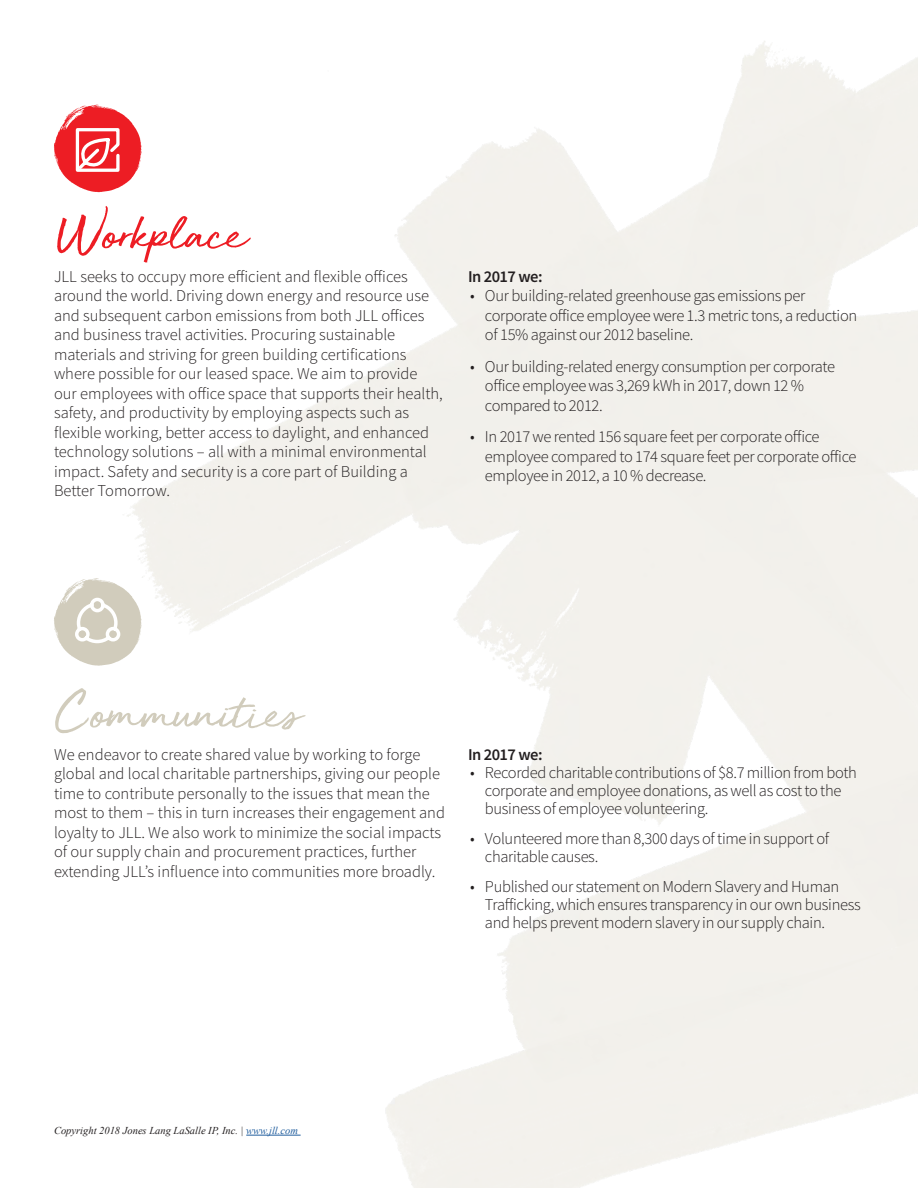
<style>
.page{position:relative;width:918px;height:1188px;background:#fff}
.page>*{position:absolute;margin:0;border:0;box-sizing:border-box;transform-origin:0 0}
.t1{font:55.5px "JLL Hand";letter-spacing:-.03em;color:#d1ccbc}
.t2{font:55.5px "JLL Hand";letter-spacing:-.03em;color:#ed1d24}
.t3{font:300 16.5px/19.5px "Source Sans Pro";letter-spacing:-.01em;color:#231f20}
.t4{font:600 16.5px "Source Sans Pro";letter-spacing:-.03em;color:#231f20}
.Footer_small_print_n{font:italic 10.5px "Times New Roman";color:#231f20}
.s1{color:#215e9e}
</style>
<div class="page">
<svg style="left:54px;top:578px;width:87px;height:88px"></svg>
<svg style="left:54px;top:105px;width:87px;height:87px"></svg>
<hr style="left:246px;top:1135px;width:55px;height:1px;background:#215e9e">
<p class="t2" style="left:54px;top:193px;width:199px">Workplace</p>
<p class="t3" style="left:54px;top:267px;width:390px">JLL seeks to occupy more efficient and flexible offices around the world. Driving down energy and resource use and subsequent carbon emissions from both JLL offices and business travel activities. Procuring sustainable materials and striving for green building certifications where possible for our leased space. We aim to provide our employees with office space that supports their health, safety, and productivity by employing aspects such as flexible working, better access to daylight, and enhanced technology solutions – all with a minimal environmental impact. Safety and security is a core part of Building a Better Tomorrow.</p>
<p class="t4" style="left:468px;top:266px;width:76px">In 2017 we:</p>
<p class="t3" style="left:485px;top:286px;width:374px;text-indent:-15px">• Our building-related greenhouse gas emissions per corporate office employee were 1.3 metric tons, a reduction of 15% against our 2012 baseline.</p>
<p class="t3" style="left:485px;top:357px;width:352px;text-indent:-15px">• Our building-related energy consumption per corporate office employee was 3,269 kWh in 2017, down 12 % compared to 2012.</p>
<p class="t3" style="left:485px;top:427px;width:373px;text-indent:-15px">• In 2017 we rented 156 square feet per corporate office employee compared to 174 square feet per corporate office employee in 2012, a 10 % decrease.</p>
<p class="t1" style="left:56px;top:672px;width:252px">Communities</p>
<p class="t3" style="left:54px;top:745px;width:393px">We endeavor to create shared value by working to forge global and local charitable partnerships, giving our people time to contribute personally to the issues that mean the most to them – this in turn increases their engagement and loyalty to JLL. We also work to minimize the social impacts of our supply chain and procurement practices, further extending JLL’s influence into communities more broadly.</p>
<p class="t4" style="left:468px;top:744px;width:76px">In 2017 we:</p>
<p class="t3" style="left:485px;top:764px;width:374px;line-height:18px;text-indent:-15px">• Recorded charitable contributions of $8.7 million from both corporate and employee donations, as well as cost to the business of employee volunteering.</p>
<p class="t3" style="left:485px;top:830px;width:346px;line-height:18px;text-indent:-15px">• Volunteered more than 8,300 days of time in support of charitable causes.</p>
<p class="t3" style="left:485px;top:878px;width:377px;line-height:18px;text-indent:-15px">• Published our statement on Modern Slavery and Human<br>Trafficking, which ensures transparency in our own business and helps prevent modern slavery in our supply chain.</p>
<p class="Footer_small_print_n" style="left:54px;top:1123px;width:245px">Copyright 2018 Jones Lang LaSalle IP, Inc. | <span class="s1">www.jll.com</span></p>
</div>
